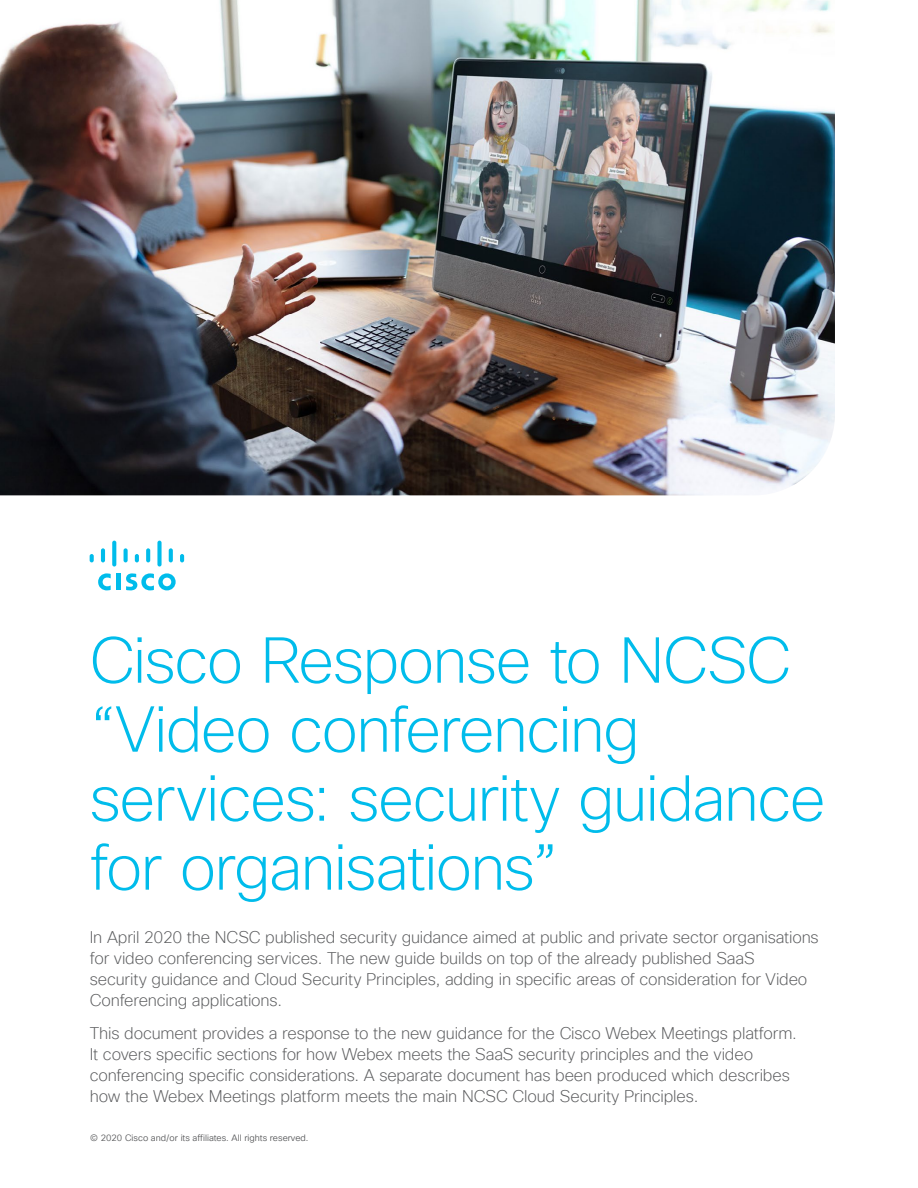
<style>
.page{position:relative;width:918px;height:1188px;background:#fff}
.page>*{position:absolute;margin:0;border:0;box-sizing:border-box;transform-origin:0 0}
.t1{font:200 63px/69px "Cisco Sans TT";letter-spacing:-.025em;color:#00bceb}
.t2{font:200 16.5px/21px "Cisco Sans TT";letter-spacing:-.01em;color:#58595b}
.t3{font:9px "Cisco Sans TT Light";color:#58595b}
</style>
<div class="page">
<img style="left:0;top:0;width:835px;height:495px">
<div style="left:116px;top:574px;width:5px;height:16px;background:#00bceb"></div>
<svg style="left:98px;top:573px;width:13px;height:17px"></svg>
<svg style="left:126px;top:573px;width:50px;height:17px"></svg>
<svg style="left:90px;top:554px;width:4px;height:8px"></svg>
<hr style="left:101px;top:548px;width:4px;height:14px;background:#00bceb;border-radius:2px">
<svg style="left:112px;top:541px;width:4px;height:26px"></svg>
<svg style="left:124px;top:548px;width:4px;height:14px"></svg>
<svg style="left:135px;top:554px;width:4px;height:8px"></svg>
<svg style="left:146px;top:548px;width:4px;height:14px"></svg>
<div style="left:157px;top:541px;width:5px;height:26px;background:#00bceb;border-radius:2px"></div>
<svg style="left:169px;top:548px;width:4px;height:14px"></svg>
<svg style="left:180px;top:554px;width:4px;height:8px"></svg>
<h1 class="t1" style="left:90px;top:628px;width:738px">Cisco Response to NCSC “Video conferencing services: security guidance for organisations”</h1>
<p class="t2" style="left:90px;top:927px;width:731px">In April 2020 the NCSC published security guidance aimed at public and private sector organisations for video conferencing services. The new guide builds on top of the already published SaaS<br>security guidance and Cloud Security Principles, adding in specific areas of consideration for Video Conferencing applications.</p>
<p class="t2" style="left:90px;top:1023px;width:708px">This document provides a response to the new guidance for the Cisco Webex Meetings platform.<br>It covers specific sections for how Webex meets the SaaS security principles and the video conferencing specific considerations. A separate document has been produced which describes how the Webex Meetings platform meets the main NCSC Cloud Security Principles.</p>
<p class="t3" style="left:90px;top:1132px;width:220px">© 2020 Cisco and/or its affiliates. All rights reserved.</p>
</div>
